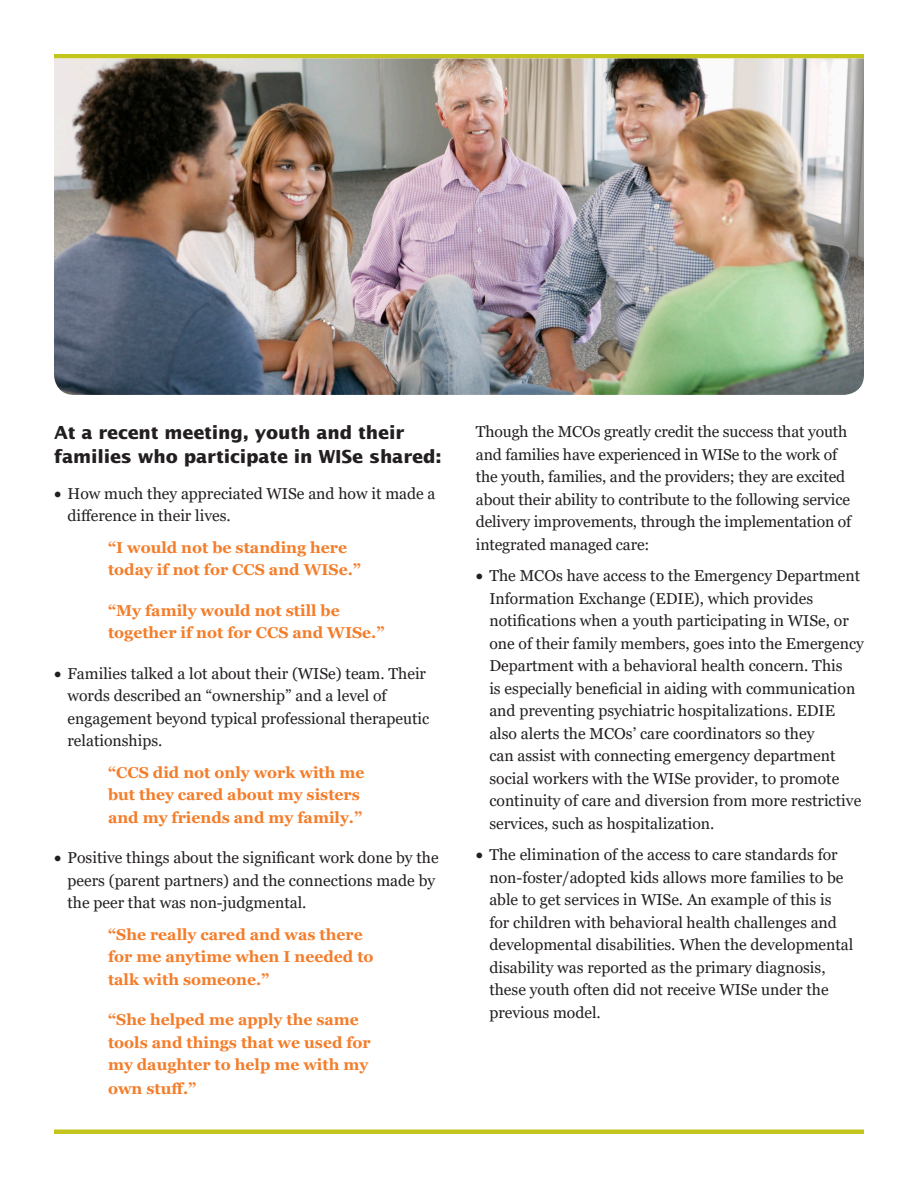
<style>
.page{position:relative;width:918px;height:1188px;background:#fff}
.page>*{position:absolute;margin:0;border:0;box-sizing:border-box;transform-origin:0 0}
.t1{font:700 18px/24px "Lucida Sans";letter-spacing:-.01em;color:#231f20}
.t2{font:15.75px/22.5px "Georgia";color:#231f20}
.t3{font:700 15.75px/22.5px "Georgia";color:#f47d2a}
</style>
<div class="page">
<hr style="left:54px;top:54px;width:810px;height:4px;background:#c3c51d">
<hr style="left:54px;top:1130px;width:810px;height:4px;background:#c3c51d">
<img style="left:54px;top:58px;width:810px;height:337px">
<p class="t1" style="left:54px;top:421px;width:389px">At a recent meeting, youth and their families who participate in WISe shared:</p>
<p class="t2" style="left:68px;top:483px;width:370px;text-indent:-14px">• How much they appreciated WISe and how it made a difference in their lives.</p>
<p class="t3" style="left:108px;top:536px;width:255px">“I would not be standing here today if not for CCS and WISe.”</p>
<p class="t3" style="left:108px;top:599px;width:278px">“My family would not still be together if not for CCS and WISe.”</p>
<p class="t2" style="left:68px;top:663px;width:363px;text-indent:-14px">• Families talked a lot about their (WISe) team. Their words described an “ownership” and a level of engagement beyond typical professional therapeutic relationships.</p>
<p class="t3" style="left:108px;top:761px;width:258px">“CCS did not only work with me but they cared about my sisters and my friends and my family.”</p>
<p class="t2" style="left:68px;top:847px;width:373px;text-indent:-14px">• Positive things about the significant work done by the peers (parent partners) and the connections made by the peer that was non-judgmental.</p>
<p class="t3" style="left:108px;top:923px;width:267px">“She really cared and was there for me anytime when I needed to talk with someone.”</p>
<p class="t3" style="left:108px;top:1009px;width:264px">“She helped me apply the same tools and things that we used for my daughter to help me with my</p>
<p class="t3" style="left:108px;top:1078px;width:90px">own stuff.”</p>
<p class="t2" style="left:476px;top:421px;width:377px">Though the MCOs greatly credit the success that youth and families have experienced in WISe to the work of the youth, families, and the providers; they are excited about their ability to contribute to the following service delivery improvements, through the implementation of integrated managed care:</p>
<p class="t2" style="left:489px;top:565px;width:376px;text-indent:-14px">• The MCOs have access to the Emergency Department Information Exchange (EDIE), which provides notifications when a youth participating in WISe, or one of their family members, goes into the Emergency Department with a behavioral health concern. This<br>is especially beneficial in aiding with communication and preventing psychiatric hospitalizations. EDIE also alerts the MCOs’ care coordinators so they<br>can assist with connecting emergency department social workers with the WISe provider, to promote continuity of care and diversion from more restrictive services, such as hospitalization.</p>
<p class="t2" style="left:489px;top:844px;width:365px;text-indent:-14px">• The elimination of the access to care standards for non-foster/adopted kids allows more families to be able to get services in WISe. An example of this is for children with behavioral health challenges and developmental disabilities. When the developmental disability was reported as the primary diagnosis, these youth often did not receive WISe under the previous model.</p>
</div>
